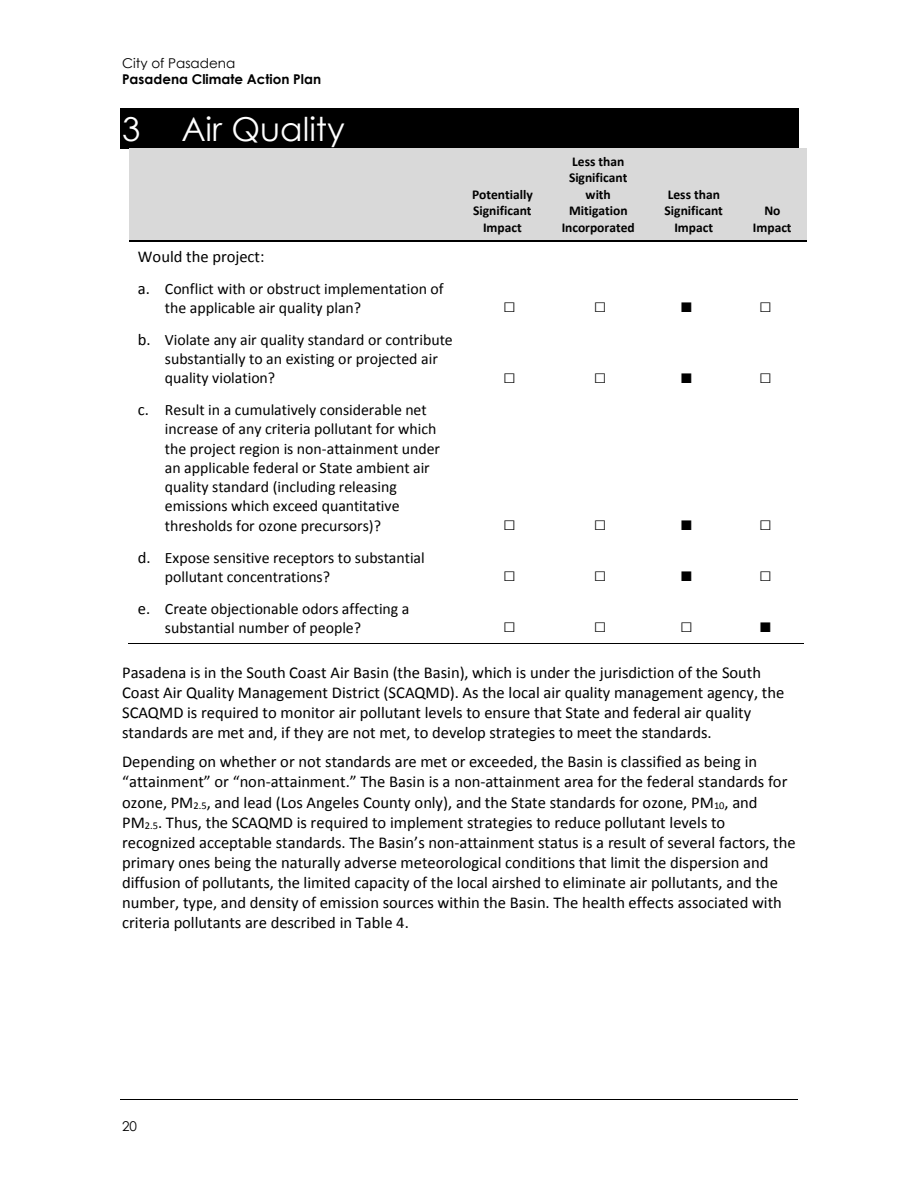
<style>
.page{position:relative;width:918px;height:1188px;background:#fff}
.page>*{position:absolute;margin:0;border:0;box-sizing:border-box;transform-origin:0 0}
.t1{font:33px "Century Gothic";color:#fff}
.t2{font:21px "Times New Roman";color:#000}
.t3{font:16.5px/20.1px "Calibri";color:#000}
.t4{font:15.9px/19.2px "Calibri";color:#000}
.t5{font:700 13.5px/16.5px "Calibri";color:#000;text-align:center}
.t6{font:700 13.5px "Century Gothic";color:#000}
.t7{font:13.5px "Century Gothic";color:#000}
.s1{font-size:16.5px}
</style>
<div class="page">
<hr style="left:120px;top:1099px;width:677px;height:1px;background:#000">
<div style="left:120px;top:108px;width:678px;height:41px;background:#000"></div>
<div style="left:129px;top:149px;width:329px;height:91px;background:#d9d9d9"></div>
<div style="left:458px;top:149px;width:89px;height:91px;background:#d9d9d9"></div>
<div style="left:547px;top:149px;width:103px;height:91px;background:#d9d9d9"></div>
<div style="left:650px;top:149px;width:88px;height:91px;background:#d9d9d9"></div>
<div style="left:738px;top:149px;width:69px;height:91px;background:#d9d9d9"></div>
<hr style="left:129px;top:240px;width:329px;height:1px;background:#000">
<hr style="left:459px;top:240px;width:88px;height:1px;background:#000">
<hr style="left:548px;top:240px;width:102px;height:1px;background:#000">
<hr style="left:651px;top:240px;width:87px;height:1px;background:#000">
<hr style="left:739px;top:240px;width:65px;height:1px;background:#000">
<hr style="left:128px;top:643px;width:337px;height:1px;background:#000">
<hr style="left:465px;top:643px;width:89px;height:1px;background:#000">
<hr style="left:554px;top:643px;width:92px;height:1px;background:#000">
<hr style="left:646px;top:643px;width:81px;height:1px;background:#000">
<hr style="left:727px;top:643px;width:77px;height:1px;background:#000">
<p class="t7" style="left:122px;top:54px;width:115px">City of Pasadena</p>
<p class="t6" style="left:122px;top:71px;width:201px">Pasadena Climate Action Plan</p>
<h5 class="t1" style="left:122px;top:108px;width:224px">3 Air Quality</h5>
<p class="t3" style="left:138px;top:247px;width:128px">Would the project:</p>
<p class="t4" style="left:165px;top:280px;width:280px;text-indent:-27px"><span class="s1">a.</span> Conflict with or obstruct implementation of the applicable air quality plan?</p>
<p class="t4" style="left:165px;top:331px;width:289px;text-indent:-27px"><span class="s1">b.</span> Violate any air quality standard or contribute substantially to an existing or projected air quality violation?</p>
<p class="t4" style="left:165px;top:402px;width:277px;text-indent:-27px"><span class="s1">c.</span> Result in a cumulatively considerable net increase of any criteria pollutant for which the project region is non-attainment under an applicable federal or State ambient air quality standard (including releasing emissions which exceed quantitative thresholds for ozone precursors)?</p>
<p class="t4" style="left:165px;top:549px;width:261px;text-indent:-27px"><span class="s1">d.</span> Expose sensitive receptors to substantial pollutant concentrations?</p>
<p class="t5" style="left:472px;top:187px;width:62px">Potentially<br>Significant<br>Impact</p>
<p class="t5" style="left:562px;top:154px;width:75px">Less than<br>Significant with<br>Mitigation<br>Incorporated</p>
<p class="t5" style="left:665px;top:187px;width:60px">Less than<br>Significant<br>Impact</p>
<p class="t5" style="left:753px;top:204px;width:40px">No<br>Impact</p>
<p class="t2" style="left:503px;top:293px;width:14px">□</p>
<p class="t2" style="left:594px;top:293px;width:14px">□</p>
<p class="t2" style="left:680px;top:293px;width:14px">■</p>
<p class="t2" style="left:759px;top:293px;width:14px">□</p>
<p class="t2" style="left:503px;top:364px;width:14px">□</p>
<p class="t2" style="left:594px;top:364px;width:14px">□</p>
<p class="t2" style="left:680px;top:364px;width:14px">■</p>
<p class="t2" style="left:759px;top:364px;width:14px">□</p>
<p class="t2" style="left:503px;top:511px;width:14px">□</p>
<p class="t2" style="left:594px;top:511px;width:14px">□</p>
<p class="t2" style="left:680px;top:511px;width:14px">■</p>
<p class="t2" style="left:759px;top:511px;width:14px">□</p>
<p class="t2" style="left:503px;top:562px;width:14px">□</p>
<p class="t2" style="left:594px;top:562px;width:14px">□</p>
<p class="t2" style="left:680px;top:562px;width:14px">■</p>
<p class="t2" style="left:759px;top:562px;width:14px">□</p>
<p class="t4" style="left:165px;top:600px;width:246px;text-indent:-27px"><span class="s1">e.</span> Create objectionable odors affecting a substantial number of people?</p>
<p class="t2" style="left:503px;top:614px;width:14px">□</p>
<p class="t2" style="left:594px;top:614px;width:14px">□</p>
<p class="t2" style="left:680px;top:614px;width:14px">□</p>
<p class="t2" style="left:759px;top:614px;width:14px">■</p>
<p class="t3" style="left:122px;top:663px;width:664px">Pasadena is in the South Coast Air Basin (the Basin), which is under the jurisdiction of the South Coast Air Quality Management District (SCAQMD). As the local air quality management agency, the SCAQMD is required to monitor air pollutant levels to ensure that State and federal air quality standards are met and, if they are not met, to develop strategies to meet the standards.</p>
<p class="t3" style="left:122px;top:753px;width:675px">Depending on whether or not standards are met or exceeded, the Basin is classified as being in “attainment” or “non-attainment.” The Basin is a non-attainment area for the federal standards for ozone, PM<sub>2.5</sub>, and lead (Los Angeles County only), and the State standards for ozone, PM<sub>10</sub>, and PM<sub>2.5</sub>. Thus, the SCAQMD is required to implement strategies to reduce pollutant levels to recognized acceptable standards. The Basin’s non-attainment status is a result of several factors, the primary ones being the naturally adverse meteorological conditions that limit the dispersion and diffusion of pollutants, the limited capacity of the local airshed to eliminate air pollutants, and the number, type, and density of emission sources within the Basin. The health effects associated with criteria pollutants are described in Table 4.</p>
<p class="t7" style="left:122px;top:1118px;width:17px">20</p>
</div>
